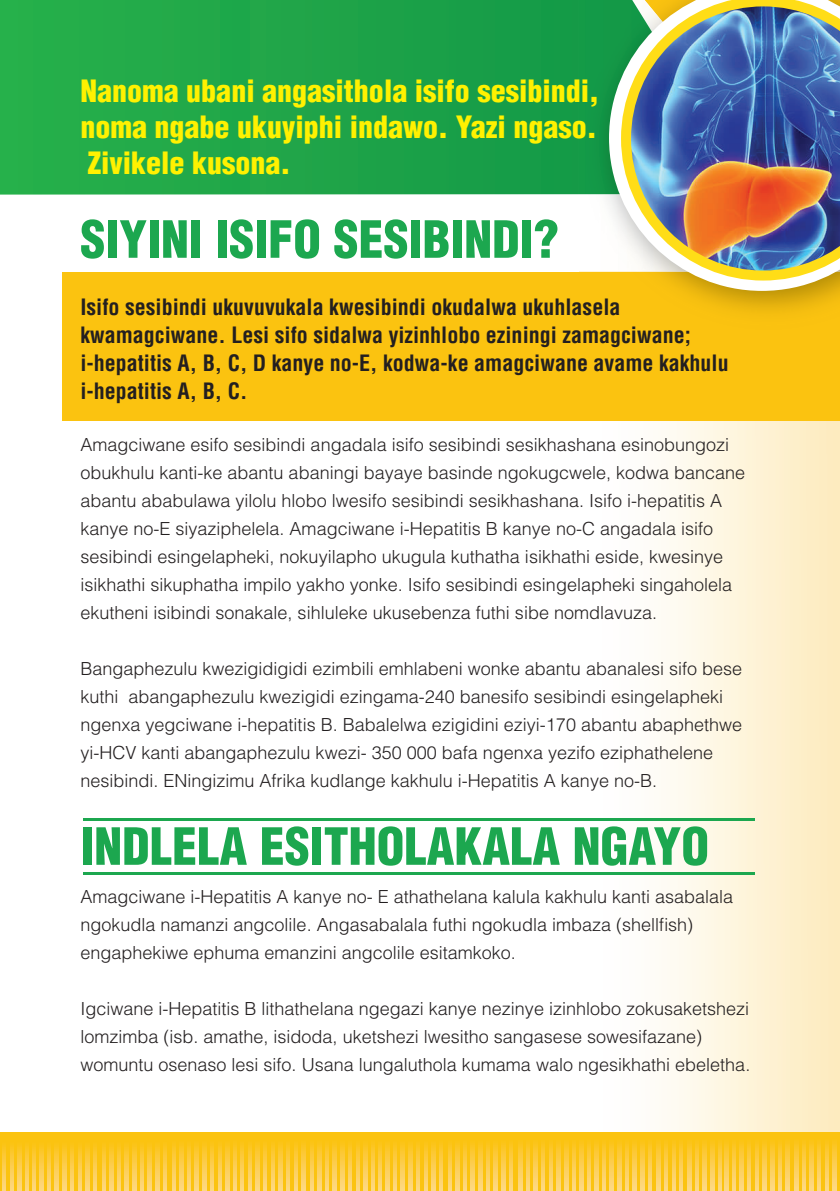
<style>
.page{position:relative;width:840px;height:1191px;background:#fff}
.page>*{position:absolute;margin:0;border:0;box-sizing:border-box;transform-origin:0 0}
.t1{font:900 condensed 50px "Helvetica LT Std";color:#1ca74f}
.t2{font:900 condensed 30px/36px "Helvetica LT Std";color:#fff101;text-align:justify}
.t3{font:700 condensed 22px/28px "Helvetica LT Std";color:#231f20}
.t4{font:300 18px/28px "Helvetica LT Std";color:#231f20}
</style>
<div class="page">
<img style="left:585px;top:421px;width:254px;height:712px">
<div style="left:62px;top:272px;width:777px;height:149px;background:#fbc310"></div>
<svg style="left:0;top:1133px;width:839px;height:58px;background:#fbc51e"></svg>
<img style="left:2px;top:1141px;width:4px;height:50px">
<img style="left:10px;top:1141px;width:4px;height:50px">
<img style="left:18px;top:1141px;width:3px;height:50px">
<img style="left:25px;top:1141px;width:4px;height:50px">
<img style="left:32px;top:1141px;width:4px;height:50px">
<img style="left:40px;top:1141px;width:3px;height:50px">
<img style="left:47px;top:1141px;width:4px;height:50px">
<img style="left:55px;top:1141px;width:3px;height:50px">
<img style="left:63px;top:1141px;width:3px;height:50px">
<img style="left:70px;top:1141px;width:4px;height:50px">
<img style="left:78px;top:1141px;width:3px;height:50px">
<img style="left:86px;top:1141px;width:3px;height:50px">
<img style="left:93px;top:1141px;width:4px;height:50px">
<img style="left:102px;top:1141px;width:3px;height:50px">
<img style="left:110px;top:1141px;width:3px;height:50px">
<img style="left:117px;top:1141px;width:3px;height:50px">
<img style="left:124px;top:1141px;width:4px;height:50px">
<img style="left:133px;top:1141px;width:3px;height:50px">
<img style="left:140px;top:1141px;width:3px;height:50px">
<img style="left:148px;top:1141px;width:3px;height:50px">
<img style="left:156px;top:1141px;width:3px;height:50px">
<img style="left:163px;top:1141px;width:3px;height:50px">
<img style="left:172px;top:1140px;width:3px;height:51px">
<img style="left:180px;top:1140px;width:3px;height:51px">
<img style="left:187px;top:1140px;width:3px;height:51px">
<img style="left:194px;top:1140px;width:4px;height:51px">
<img style="left:203px;top:1140px;width:3px;height:51px">
<img style="left:210px;top:1140px;width:3px;height:51px">
<img style="left:218px;top:1140px;width:3px;height:51px">
<img style="left:226px;top:1140px;width:3px;height:51px">
<img style="left:233px;top:1139px;width:3px;height:52px">
<img style="left:240px;top:1140px;width:4px;height:51px">
<img style="left:248px;top:1140px;width:3px;height:51px">
<img style="left:255px;top:1140px;width:4px;height:51px">
<img style="left:263px;top:1140px;width:3px;height:51px">
<img style="left:271px;top:1140px;width:3px;height:51px">
<img style="left:278px;top:1140px;width:4px;height:51px">
<img style="left:286px;top:1140px;width:3px;height:51px">
<img style="left:294px;top:1140px;width:3px;height:51px">
<img style="left:301px;top:1139px;width:4px;height:52px">
<img style="left:310px;top:1139px;width:3px;height:52px">
<img style="left:318px;top:1139px;width:3px;height:52px">
<img style="left:325px;top:1139px;width:3px;height:52px">
<img style="left:332px;top:1139px;width:4px;height:52px">
<img style="left:341px;top:1139px;width:3px;height:52px">
<img style="left:348px;top:1139px;width:3px;height:52px">
<img style="left:356px;top:1139px;width:3px;height:52px">
<img style="left:364px;top:1139px;width:3px;height:52px">
<img style="left:371px;top:1139px;width:3px;height:52px">
<img style="left:378px;top:1140px;width:3px;height:51px">
<img style="left:385px;top:1140px;width:4px;height:51px">
<img style="left:393px;top:1140px;width:3px;height:51px">
<img style="left:400px;top:1140px;width:4px;height:51px">
<img style="left:408px;top:1140px;width:4px;height:51px">
<img style="left:416px;top:1140px;width:3px;height:51px">
<img style="left:424px;top:1140px;width:3px;height:51px">
<img style="left:431px;top:1140px;width:4px;height:51px">
<img style="left:439px;top:1139px;width:3px;height:52px">
<img style="left:448px;top:1139px;width:3px;height:52px">
<img style="left:455px;top:1139px;width:4px;height:52px">
<img style="left:463px;top:1139px;width:3px;height:52px">
<img style="left:470px;top:1139px;width:4px;height:52px">
<img style="left:478px;top:1139px;width:4px;height:52px">
<img style="left:486px;top:1139px;width:3px;height:52px">
<img style="left:493px;top:1139px;width:4px;height:52px">
<img style="left:501px;top:1139px;width:4px;height:52px">
<img style="left:509px;top:1139px;width:3px;height:52px">
<img style="left:518px;top:1139px;width:4px;height:52px">
<img style="left:526px;top:1139px;width:3px;height:52px">
<img style="left:533px;top:1139px;width:4px;height:52px">
<img style="left:541px;top:1139px;width:3px;height:52px">
<img style="left:549px;top:1139px;width:3px;height:52px">
<img style="left:556px;top:1139px;width:4px;height:52px">
<img style="left:564px;top:1139px;width:3px;height:52px">
<img style="left:572px;top:1139px;width:3px;height:52px">
<img style="left:579px;top:1138px;width:4px;height:53px">
<img style="left:586px;top:1138px;width:4px;height:53px">
<img style="left:594px;top:1138px;width:3px;height:53px">
<img style="left:601px;top:1138px;width:4px;height:53px">
<img style="left:609px;top:1138px;width:3px;height:53px">
<img style="left:617px;top:1138px;width:3px;height:53px">
<img style="left:624px;top:1138px;width:4px;height:53px">
<img style="left:632px;top:1138px;width:4px;height:53px">
<img style="left:640px;top:1138px;width:3px;height:53px">
<img style="left:647px;top:1138px;width:4px;height:53px">
<img style="left:656px;top:1138px;width:4px;height:53px">
<img style="left:664px;top:1138px;width:3px;height:53px">
<img style="left:671px;top:1138px;width:4px;height:53px">
<img style="left:679px;top:1138px;width:3px;height:53px">
<img style="left:687px;top:1138px;width:3px;height:53px">
<img style="left:694px;top:1138px;width:4px;height:53px">
<img style="left:702px;top:1138px;width:3px;height:53px">
<img style="left:710px;top:1138px;width:3px;height:53px">
<img style="left:717px;top:1138px;width:4px;height:53px">
<img style="left:724px;top:1138px;width:3px;height:53px">
<img style="left:732px;top:1138px;width:3px;height:53px">
<img style="left:739px;top:1138px;width:4px;height:53px">
<img style="left:747px;top:1138px;width:3px;height:53px">
<img style="left:755px;top:1138px;width:3px;height:53px">
<img style="left:762px;top:1138px;width:4px;height:53px">
<img style="left:770px;top:1138px;width:3px;height:53px">
<img style="left:778px;top:1138px;width:3px;height:53px">
<img style="left:785px;top:1138px;width:4px;height:53px">
<img style="left:794px;top:1138px;width:3px;height:53px">
<img style="left:801px;top:1138px;width:4px;height:53px">
<img style="left:809px;top:1138px;width:3px;height:53px">
<img style="left:816px;top:1138px;width:4px;height:53px">
<img style="left:824px;top:1138px;width:4px;height:53px">
<img style="left:832px;top:1138px;width:3px;height:53px">
<div style="left:0;top:0;width:578px;height:195px;background:#20a549"></div>
<img style="left:578px;top:194px;width:7px;height:78px">
<div style="left:578px;top:0;width:30px;height:194px;background:#139a47"></div>
<svg style="left:608px;top:0;width:231px;height:291px"></svg>
<img style="left:620px;top:0;width:219px;height:280px">
<hr style="left:83px;top:872px;width:671px;height:2px;background:#1ca74f">
<hr style="left:83px;top:818px;width:671px;height:2px;background:#1ca74f">
<h2 class="t2" style="left:80px;top:72px;width:520px">Nanoma ubani angasithola isifo sesibindi, noma ngabe ukuyiphi indawo. Yazi ngaso.<br>Zivikele kusona.</h2>
<h1 class="t1" style="left:80px;top:208px;width:479px">SIYINI ISIFO SESIBINDI?</h1>
<p class="t3" style="left:80px;top:292px;width:649px">Isifo sesibindi ukuvuvukala kwesibindi okudalwa ukuhlasela kwamagciwane. Lesi sifo sidalwa yizinhlobo eziningi zamagciwane; i-hepatitis A, B, C, D kanye no-E, kodwa-ke amagciwane avame kakhulu i-hepatitis A, B, C.</p>
<p class="t4" style="left:80px;top:430px;width:666px">Amagciwane esifo sesibindi angadala isifo sesibindi sesikhashana esinobungozi obukhulu kanti-ke abantu abaningi bayaye basinde ngokugcwele, kodwa bancane abantu ababulawa yilolu hlobo lwesifo sesibindi sesikhashana. Isifo i-hepatitis A kanye no-E siyaziphelela. Amagciwane i-Hepatitis B kanye no-C angadala isifo sesibindi esingelapheki, nokuyilapho ukugula kuthatha isikhathi eside, kwesinye isikhathi sikuphatha impilo yakho yonke. Isifo sesibindi esingelapheki singaholela ekutheni isibindi sonakale, sihluleke ukusebenza futhi sibe nomdlavuza.</p>
<p class="t4" style="left:80px;top:654px;width:663px">Bangaphezulu kwezigidigidi ezimbili emhlabeni wonke abantu abanalesi sifo bese kuthi abangaphezulu kwezigidi ezingama-240 banesifo sesibindi esingelapheki ngenxa yegciwane i-hepatitis B. Babalelwa ezigidini eziyi-170 abantu abaphethwe yi-HCV kanti abangaphezulu kwezi- 350 000 bafa ngenxa yezifo eziphathelene nesibindi. ENingizimu Afrika kudlange kakhulu i-Hepatitis A kanye no-B.</p>
<h1 class="t1" style="left:80px;top:814px;width:630px">INDLELA ESITHOLAKALA NGAYO</h1>
<p class="t4" style="left:80px;top:882px;width:654px">Amagciwane i-Hepatitis A kanye no- E athathelana kalula kakhulu kanti asabalala ngokudla namanzi angcolile. Angasabalala futhi ngokudla imbaza (shellfish) engaphekiwe ephuma emanzini angcolile esitamkoko.</p>
<p class="t4" style="left:80px;top:994px;width:671px">Igciwane i-Hepatitis B lithathelana ngegazi kanye nezinye izinhlobo zokusaketshezi lomzimba (isb. amathe, isidoda, uketshezi lwesitho sangasese sowesifazane) womuntu osenaso lesi sifo. Usana lungaluthola kumama walo ngesikhathi ebeletha.</p>
</div>
